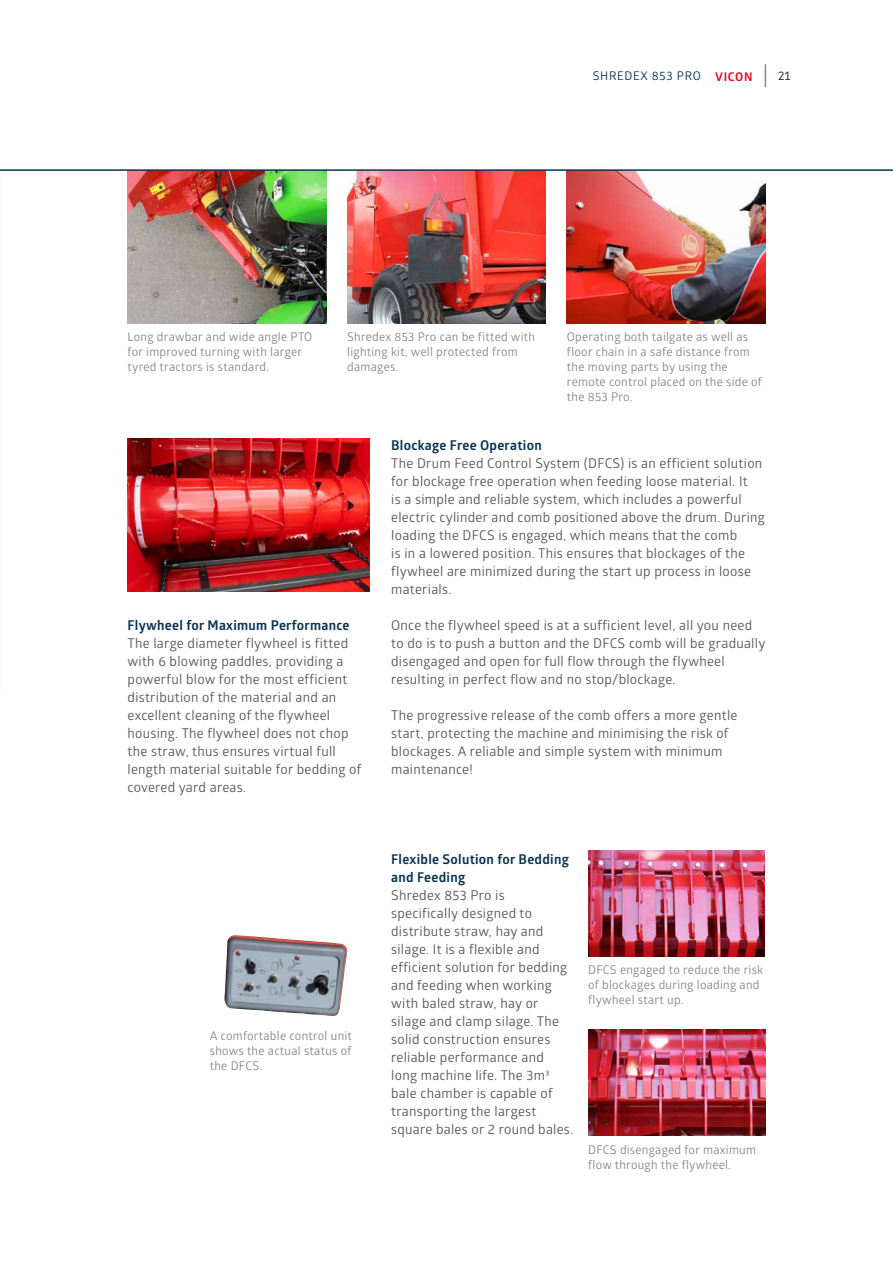
<style>
.page{position:relative;width:893px;height:1263px;background:#fff}
.page>*{position:absolute;margin:0;border:0;box-sizing:border-box;transform-origin:0 0}
.t1{font:13.5px/18px "Glober";letter-spacing:.02em;color:#575756}
.t2{font:700 13.5px/18px "Glober";letter-spacing:.02em;color:#0b3451}
.t3{font:12px/15px "Glober";letter-spacing:.02em;color:#878787}
.t4{font:12px "Glober";letter-spacing:.06em;color:#0b3451}
.t5{font:700 12px "Glober";letter-spacing:.06em;color:#e40421}
.t6{font:12px "Ruda";color:#0b3451}
</style>
<div class="page">
<img style="left:567px;top:171px;width:198px;height:152px">
<img style="left:347px;top:171px;width:199px;height:152px">
<img style="left:128px;top:171px;width:198px;height:152px">
<img style="left:588px;top:850px;width:177px;height:107px">
<img style="left:589px;top:1029px;width:176px;height:106px">
<img style="left:128px;top:439px;width:242px;height:153px">
<img style="left:224px;top:935px;width:123px;height:81px">
<svg style="left:765px;top:64px;width:1px;height:23px"></svg>
<hr style="left:0;top:169px;width:893px;height:2px;background:#0b3451">
<p class="t4" style="left:593px;top:68px;width:110px">SHREDEX 853 PRO</p>
<p class="t5" style="left:715px;top:68px;width:39px">VICON</p>
<p class="t6" style="left:778px;top:70px;width:14px">21</p>
<p class="t3" style="left:128px;top:328px;width:186px">Long drawbar and wide angle PTO for improved turning with larger tyred tractors is standard.</p>
<p class="t3" style="left:347px;top:328px;width:189px">Shredex 853 Pro can be fitted with lighting kit, well protected from damages.</p>
<p class="t3" style="left:567px;top:328px;width:197px">Operating both tailgate as well as floor chain in a safe distance from the moving parts by using the remote control placed on the side of the 853 Pro.</p>
<p class="t2" style="left:128px;top:616px;width:223px">Flywheel for Maximum Performance</p>
<p class="t1" style="left:128px;top:634px;width:235px">The large diameter flywheel is fitted with 6 blowing paddles, providing a powerful blow for the most efficient distribution of the material and an excellent cleaning of the flywheel housing. The flywheel does not chop the straw, thus ensures virtual full length material suitable for bedding of covered yard areas.</p>
<p class="t3" style="left:210px;top:1028px;width:144px;text-align:justify">A comfortable control unit shows the actual status of the DFCS.</p>
<p class="t2" style="left:391px;top:436px;width:152px">Blockage Free Operation</p>
<p class="t1" style="left:391px;top:454px;width:375px">The Drum Feed Control System (DFCS) is an efficient solution for blockage free operation when feeding loose material. It<br>is a simple and reliable system, which includes a powerful electric cylinder and comb positioned above the drum. During loading the DFCS is engaged, which means that the comb<br>is in a lowered position. This ensures that blockages of the flywheel are minimized during the start up process in loose materials.</p>
<p class="t1" style="left:391px;top:615px;width:376px">Once the flywheel speed is at a sufficient level, all you need to do is to push a button and the DFCS comb will be gradually disengaged and open for full flow through the flywheel resulting in perfect flow and no stop/blockage.</p>
<p class="t1" style="left:391px;top:705px;width:348px">The progressive release of the comb offers a more gentle start, protecting the machine and minimising the risk of blockages. A reliable and simple system with minimum maintenance!</p>
<p class="t2" style="left:391px;top:850px;width:179px">Flexible Solution for Bedding and Feeding</p>
<p class="t1" style="left:391px;top:886px;width:184px">Shredex 853 Pro is specifically designed to distribute straw, hay and silage. It is a flexible and efficient solution for bedding and feeding when working with baled straw, hay or silage and clamp silage. The solid construction ensures reliable performance and<br>long machine life. The 3m³ bale chamber is capable of transporting the largest square bales or 2 round bales.</p>
<p class="t3" style="left:588px;top:961px;width:177px">DFCS engaged to reduce the risk of blockages during loading and flywheel start up.</p>
<p class="t3" style="left:588px;top:1142px;width:169px">DFCS disengaged for maximum flow through the flywheel.</p>
</div>
